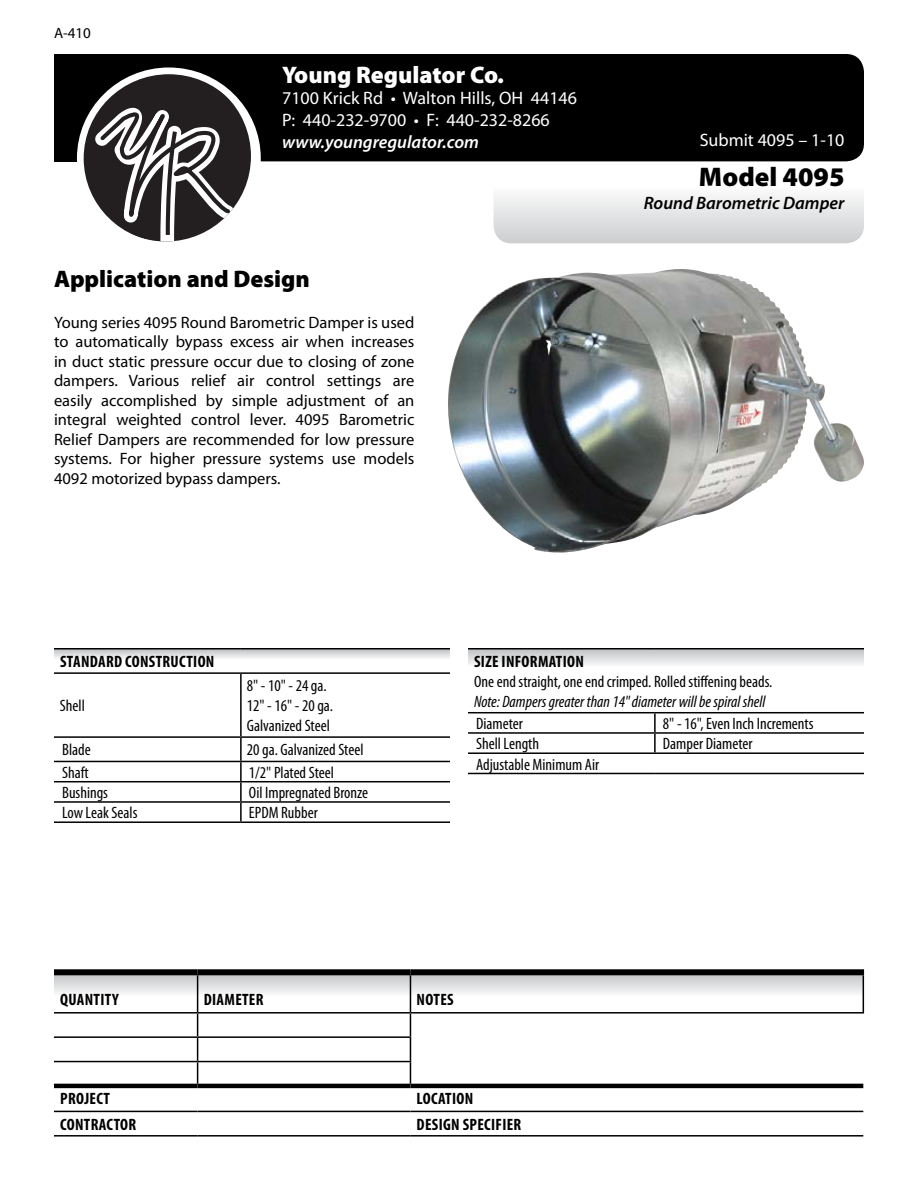
<style>
.page{position:relative;width:918px;height:1188px;background:#fff}
.page>*{position:absolute;margin:0;border:0;box-sizing:border-box;transform-origin:0 0}
.t1{font:900 27px "Myriad Pro";color:#000}
.t2{font:900 24px "Myriad Pro";color:#000}
.t3{font:900 24px "Myriad Pro";color:#fff}
.t4{font:18px/21.6px "Myriad Pro";color:#fff}
.t5{font:italic 600 18px "Myriad Pro";color:#fff}
.t6{font:italic 600 18px "Myriad Pro";color:#000}
.t7{font:16.5px/19.5px "Myriad Pro";color:#000;text-align:justify}
.t8{font:condensed 16.5px/19.8px "Myriad Pro";color:#000}
.t9{font:700 condensed 16.5px "Myriad Pro";letter-spacing:.02em;color:#000}
.t10{font:italic condensed 16.5px "Myriad Pro";color:#000}
.t11{font:15px "Myriad Pro";color:#000}
</style>
<div class="page">
<div style="left:54px;top:54px;width:43px;height:107px;background:#000"></div>
<svg style="left:494px;top:155px;width:370px;height:88px"></svg>
<div style="left:54px;top:54px;width:810px;height:107px;background:#000;border-radius:18px"></div>
<hr style="left:863px;top:975px;width:1px;height:37px;background:#000">
<hr style="left:410px;top:1012px;width:454px;height:2px;background:#000">
<svg style="left:54px;top:975px;width:809px;height:109px"></svg>
<hr style="left:54px;top:1111px;width:144px;height:1px;background:#000">
<hr style="left:198px;top:1111px;width:212px;height:1px;background:#000">
<hr style="left:410px;top:1111px;width:453px;height:1px;background:#000">
<hr style="left:54px;top:1135px;width:144px;height:2px;background:#000">
<hr style="left:198px;top:1135px;width:212px;height:2px;background:#000">
<hr style="left:410px;top:1135px;width:453px;height:2px;background:#000">
<hr style="left:54px;top:1084px;width:144px;height:4px;background:#000">
<hr style="left:198px;top:1084px;width:212px;height:4px;background:#000">
<hr style="left:410px;top:1084px;width:453px;height:4px;background:#000">
<div style="left:54px;top:969px;width:144px;height:6px;background:#000"></div>
<div style="left:198px;top:969px;width:212px;height:6px;background:#000"></div>
<div style="left:410px;top:969px;width:454px;height:6px;background:#000"></div>
<svg style="left:80px;top:71px;width:171px;height:170px"></svg>
<div style="left:77px;top:68px;width:184px;height:181px;border:7px solid #fff;border-radius:50%"></div>
<svg style="left:54px;top:650px;width:396px;height:8px;background:#dadbdd"></svg>
<hr style="left:54px;top:648px;width:187px;height:2px;background:#000">
<hr style="left:241px;top:648px;width:209px;height:2px;background:#000">
<hr style="left:54px;top:672px;width:187px;height:2px;background:#000">
<hr style="left:241px;top:672px;width:209px;height:2px;background:#000">
<hr style="left:240px;top:674px;width:2px;height:62px;background:#000">
<hr style="left:54px;top:736px;width:187px;height:2px;background:#000">
<hr style="left:241px;top:736px;width:209px;height:2px;background:#000">
<hr style="left:240px;top:738px;width:2px;height:23px;background:#000">
<hr style="left:54px;top:761px;width:187px;height:1px;background:#000">
<hr style="left:241px;top:761px;width:209px;height:1px;background:#000">
<hr style="left:54px;top:781px;width:187px;height:1px;background:#000">
<hr style="left:241px;top:781px;width:209px;height:1px;background:#000">
<hr style="left:54px;top:801px;width:187px;height:2px;background:#000">
<hr style="left:241px;top:801px;width:209px;height:2px;background:#000">
<svg style="left:240px;top:762px;width:2px;height:59px"></svg>
<hr style="left:54px;top:821px;width:187px;height:2px;background:#000">
<hr style="left:241px;top:821px;width:209px;height:2px;background:#000">
<svg style="left:468px;top:650px;width:396px;height:15px;background:#dbdcde"></svg>
<hr style="left:468px;top:648px;width:187px;height:2px;background:#000">
<hr style="left:655px;top:648px;width:209px;height:2px;background:#000">
<hr style="left:468px;top:712px;width:187px;height:1px;background:#000">
<hr style="left:655px;top:712px;width:209px;height:1px;background:#000">
<hr style="left:468px;top:732px;width:187px;height:2px;background:#000">
<hr style="left:655px;top:732px;width:209px;height:2px;background:#000">
<svg style="left:654px;top:713px;width:2px;height:39px"></svg>
<hr style="left:468px;top:752px;width:187px;height:2px;background:#000">
<hr style="left:655px;top:752px;width:209px;height:2px;background:#000">
<hr style="left:468px;top:773px;width:187px;height:1px;background:#000">
<hr style="left:655px;top:773px;width:209px;height:1px;background:#000">
<img style="left:448px;top:269px;width:416px;height:284px">
<p class="t11" style="left:54px;top:24px;width:38px">A-410</p>
<h2 class="t3" style="left:282px;top:59px;width:223px">Young Regulator Co.</h2>
<p class="t4" style="left:282px;top:87px;width:296px">7100 Krick Rd • Walton Hills, OH 44146<br>P: 440-232-9700 • F: 440-232-8266</p>
<p class="t5" style="left:282px;top:130px;width:198px">www.youngregulator.com</p>
<h2 class="t2" style="left:54px;top:263px;width:258px">Application and Design</h2>
<p class="t7" style="left:54px;top:312px;width:362px">Young series 4095 Round Barometric Damper is used to automatically bypass excess air when increases in duct static pressure occur due to closing of zone dampers. Various relief air control settings are easily accomplished by simple adjustment of an integral weighted control lever. 4095 Barometric Relief Dampers are recommended for low pressure systems. For higher pressure systems use models 4092 motorized bypass dampers.</p>
<p class="t4" style="left:700px;top:129px;width:146px">Submit 4095 – 1-10</p>
<h1 class="t1" style="left:699px;top:159px;width:147px">Model 4095</h1>
<p class="t6" style="left:644px;top:191px;width:202px">Round Barometric Damper</p>
<p class="t9" style="left:60px;top:651px;width:156px">STANDARD CONSTRUCTION</p>
<p class="t8" style="left:60px;top:696px;width:26px">Shell</p>
<p class="t8" style="left:247px;top:676px;width:88px">8" - 10" - 24 ga.<br>12" - 16" - 20 ga.<br>Galvanized Steel</p>
<p class="t8" style="left:62px;top:740px;width:30px">Blade</p>
<p class="t8" style="left:247px;top:740px;width:118px">20 ga. Galvanized Steel</p>
<p class="t8" style="left:62px;top:762px;width:28px">Shaft</p>
<p class="t8" style="left:249px;top:762px;width:86px">1/2" Plated Steel</p>
<p class="t8" style="left:62px;top:782px;width:48px">Bushings</p>
<p class="t8" style="left:249px;top:782px;width:121px">Oil Impregnated Bronze</p>
<p class="t8" style="left:62px;top:803px;width:77px">Low Leak Seals</p>
<p class="t8" style="left:249px;top:803px;width:70px">EPDM Rubber</p>
<p class="t9" style="left:474px;top:651px;width:111px">SIZE INFORMATION</p>
<p class="t8" style="left:474px;top:671px;width:300px">One end straight, one end crimped. Rolled stiffening beads.</p>
<p class="t10" style="left:474px;top:691px;width:293px">Note: Dampers greater than 14" diameter will be spiral shell</p>
<p class="t8" style="left:476px;top:713px;width:48px">Diameter</p>
<p class="t8" style="left:663px;top:713px;width:152px">8" - 16", Even Inch Increments</p>
<p class="t8" style="left:476px;top:734px;width:65px">Shell Length</p>
<p class="t8" style="left:663px;top:734px;width:91px">Damper Diameter</p>
<p class="t8" style="left:476px;top:754px;width:125px">Adjustable Minimum Air</p>
<p class="t9" style="left:60px;top:989px;width:60px">QUANTITY</p>
<p class="t9" style="left:204px;top:989px;width:61px">DIAMETER</p>
<p class="t9" style="left:417px;top:989px;width:39px">NOTES</p>
<p class="t9" style="left:60px;top:1088px;width:51px">PROJECT</p>
<p class="t9" style="left:417px;top:1088px;width:58px">LOCATION</p>
<p class="t9" style="left:60px;top:1114px;width:78px">CONTRACTOR</p>
<p class="t9" style="left:417px;top:1114px;width:106px">DESIGN SPECIFIER</p>
</div>
